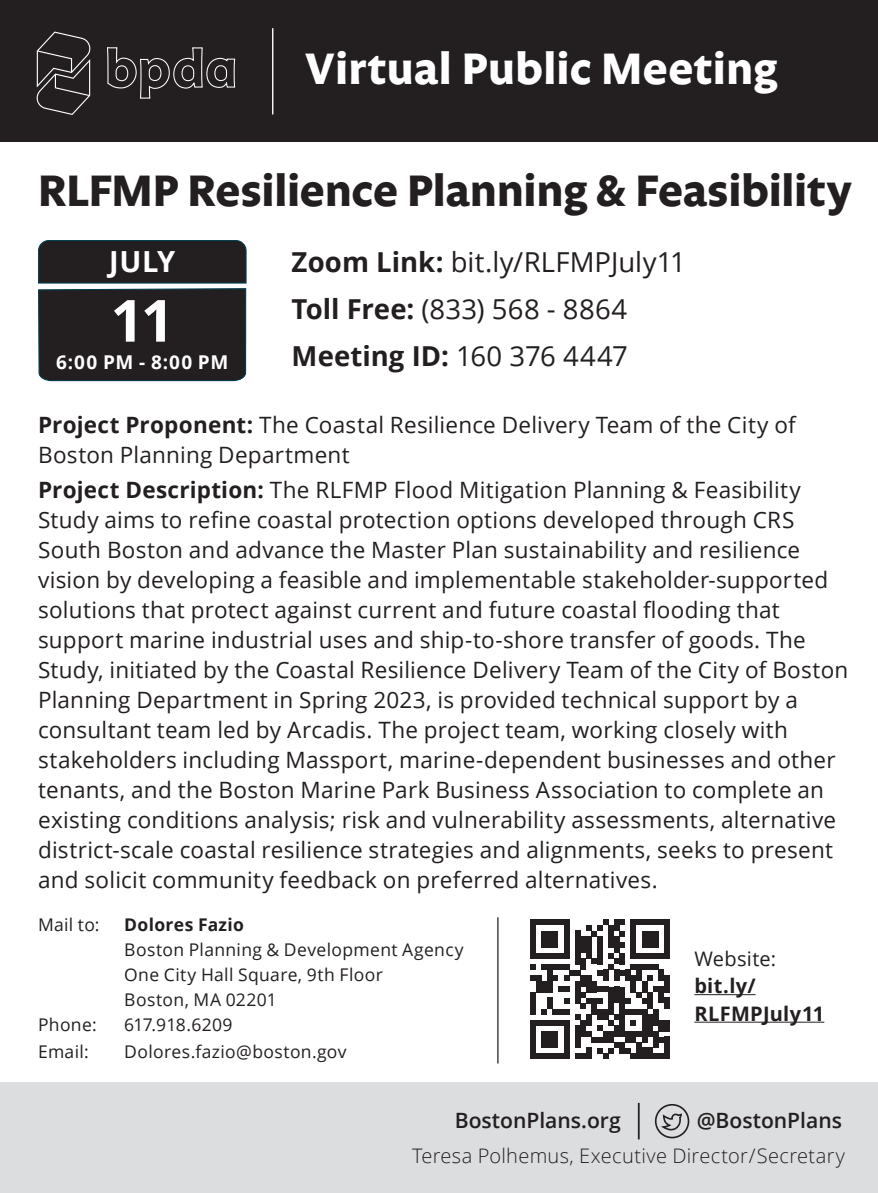
<style>
.page{position:relative;width:878px;height:1193px;background:#fff}
.page>*{position:absolute;margin:0;border:0;box-sizing:border-box;transform-origin:0 0}
.Mailing_Bold{font:700 58.25px "Open Sans";color:#fff}
.t1{font:700 45px "Legato OT";letter-spacing:-.005em;color:#231f20}
.t2{font:700 45px "Legato OT";letter-spacing:.01em;color:#fff}
.Mailing_Bold-2{font:700 29px "Open Sans";color:#fff}
.Body_L{font:27.5px "Open Sans";letter-spacing:.005em;color:#231f20}
.Body_L-2{font:700 27.5px "Open Sans";letter-spacing:.005em;color:#231f20}
.Body{font:22.5px/30px "Open Sans";letter-spacing:.01em;color:#231f20}
.t3{font:600 21px "Open Sans";color:#231f20}
.t4{font:300 20px "Open Sans";letter-spacing:.015em;color:#231f20}
.Mailing{font:700 20px/27.5px "Open Sans";letter-spacing:.015em;color:#231f20}
.Mailing-2{font:20px "Open Sans";letter-spacing:.015em;color:#231f20}
.Mailing_Bold-3{font:700 19px "Open Sans";letter-spacing:.05em;color:#fff}
.Mailing-3{font:17.5px "Open Sans";letter-spacing:.02em;color:#231f20}
.Mailing_Bold-4{font:17.5px "Open Sans";letter-spacing:.02em;color:#231f20}
.Mailing_Bold-5{font:700 17.5px "Open Sans";letter-spacing:.02em;color:#231f20}
.s1{font-weight:700}
.s2{font-weight:400}
</style>
<div class="page">
<div style="left:0;top:1082px;width:878px;height:110px;background:#dcdddf"></div>
<div style="left:0;top:0;width:878px;height:141px;background:#231f20"></div>
<svg style="left:36px;top:32px;width:55px;height:83px"></svg>
<svg style="left:107px;top:47px;width:129px;height:52px"></svg>
<hr style="left:272px;top:28px;width:1px;height:86px;background:#fff">
<hr style="left:638px;top:1102px;width:1px;height:37px;background:#231f20">
<svg style="left:655px;top:1104px;width:34px;height:34px"></svg>
<hr style="left:497px;top:917px;width:1px;height:146px;background:#231f20">
<svg style="left:38px;top:240px;width:209px;height:142px;background:#2c2b2d"></svg>
<div style="left:530px;top:919px;width:6px;height:34px;background:#231f20"></div>
<div style="left:541px;top:930px;width:6px;height:17px;background:#231f20"></div>
<div style="left:547px;top:930px;width:5px;height:17px;background:#231f20"></div>
<div style="left:552px;top:930px;width:6px;height:17px;background:#231f20"></div>
<svg style="left:536px;top:919px;width:27px;height:6px"></svg>
<div style="left:563px;top:919px;width:6px;height:34px;background:#231f20"></div>
<div style="left:575px;top:930px;width:5px;height:23px;background:#231f20"></div>
<div style="left:580px;top:936px;width:6px;height:17px;background:#231f20"></div>
<div style="left:586px;top:936px;width:5px;height:17px;background:#231f20"></div>
<div style="left:597px;top:936px;width:5px;height:17px;background:#231f20"></div>
<svg style="left:586px;top:919px;width:22px;height:17px"></svg>
<div style="left:608px;top:925px;width:6px;height:22px;background:#231f20"></div>
<div style="left:614px;top:919px;width:5px;height:11px;background:#231f20"></div>
<div style="left:614px;top:936px;width:5px;height:17px;background:#231f20"></div>
<svg style="left:619px;top:919px;width:6px;height:17px"></svg>
<svg style="left:619px;top:942px;width:6px;height:5px"></svg>
<div style="left:630px;top:919px;width:6px;height:34px;background:#231f20"></div>
<div style="left:641px;top:930px;width:6px;height:17px;background:#231f20"></div>
<div style="left:647px;top:930px;width:6px;height:17px;background:#231f20"></div>
<div style="left:653px;top:930px;width:5px;height:17px;background:#231f20"></div>
<svg style="left:636px;top:919px;width:28px;height:6px"></svg>
<div style="left:664px;top:919px;width:5px;height:34px;background:#231f20"></div>
<svg style="left:530px;top:953px;width:139px;height:106px"></svg>
<div style="left:664px;top:981px;width:5px;height:11px;background:#231f20"></div>
<div style="left:664px;top:997px;width:5px;height:11px;background:#231f20"></div>
<div style="left:664px;top:1020px;width:5px;height:11px;background:#231f20"></div>
<div style="left:664px;top:1036px;width:5px;height:11px;background:#231f20"></div>
<div style="left:664px;top:1047px;width:5px;height:12px;background:#231f20"></div>
<hr style="left:694px;top:994px;width:61px;height:1px;background:#231f20">
<hr style="left:694px;top:1021px;width:130px;height:1px;background:#231f20">
<p class="t2" style="left:305px;top:43px;width:473px">Virtual Public Meeting</p>
<p class="t1" style="left:38px;top:165px;width:815px">RLFMP Resilience Planning &amp; Feasibility</p>
<p class="Mailing_Bold-2" style="left:109px;top:241px;width:68px">JULY</p>
<p class="Mailing_Bold" style="left:111px;top:279px;width:65px">11</p>
<p class="Mailing_Bold-3" style="left:56px;top:349px;width:174px">6:00 PM - 8:00 PM</p>
<p class="Body_L" style="left:291px;top:243px;width:395px"><span class="s1">Zoom Link:</span> bit.ly/RLFMPJuly11</p>
<p class="Body_L" style="left:291px;top:290px;width:337px"><span class="s1">Toll Free:</span> (833) 568 - 8864</p>
<p class="Body_L-2" style="left:291px;top:336px;width:338px">Meeting ID: <span class="s2">160 376 4447</span></p>
<p class="Body" style="left:38px;top:409px;width:759px"><span class="s1">Project Proponent:</span> The Coastal Resilience Delivery Team of the City of<br>Boston Planning Department</p>
<p class="Body" style="left:38px;top:474px;width:811px"><span class="s1">Project Description:</span> The RLFMP Flood Mitigation Planning &amp; Feasibility Study aims to refine coastal protection options developed through CRS South Boston and advance the Master Plan sustainability and resilience vision by developing a feasible and implementable stakeholder-supported solutions that protect against current and future coastal flooding that support marine industrial uses and ship-to-shore transfer of goods. The Study, initiated by the Coastal Resilience Delivery Team of the City of Boston Planning Department in Spring 2023, is provided technical support by a consultant team led by Arcadis. The project team, working closely with stakeholders including Massport, marine-dependent businesses and other tenants, and the Boston Marine Park Business Association to complete an existing conditions analysis; risk and vulnerability assessments, alternative district-scale coastal resilience strategies and alignments, seeks to present and solicit community feedback on preferred alternatives.</p>
<p class="Mailing_Bold-4" style="left:38px;top:912px;width:63px">Mail to:</p>
<p class="Mailing_Bold-5" style="left:124px;top:912px;width:121px">Dolores Fazio</p>
<p class="Mailing_Bold-4" style="left:124px;top:937px;width:341px">Boston Planning &amp; Development Agency</p>
<p class="Mailing-3" style="left:124px;top:962px;width:260px">One City Hall Square, 9th Floor</p>
<p class="Mailing-3" style="left:124px;top:987px;width:154px">Boston, MA 02201</p>
<p class="Mailing-3" style="left:38px;top:1012px;width:60px">Phone:</p>
<p class="Mailing-3" style="left:124px;top:1012px;width:110px">617.918.6209</p>
<p class="Mailing-3" style="left:38px;top:1039px;width:52px">Email:</p>
<p class="Mailing-3" style="left:124px;top:1039px;width:224px">Dolores.fazio@boston.gov</p>
<p class="Mailing-2" style="left:694px;top:944px;width:83px">Website:</p>
<p class="Mailing" style="left:694px;top:971px;width:131px">bit.ly/<br>RLFMPJuly11</p>
<p class="t3" style="left:454px;top:1106px;width:167px">BostonPlans.org</p>
<p class="t3" style="left:696px;top:1106px;width:147px">@BostonPlans</p>
<p class="t4" style="left:412px;top:1142px;width:434px">Teresa Polhemus, Executive Director/Secretary</p>
</div>
